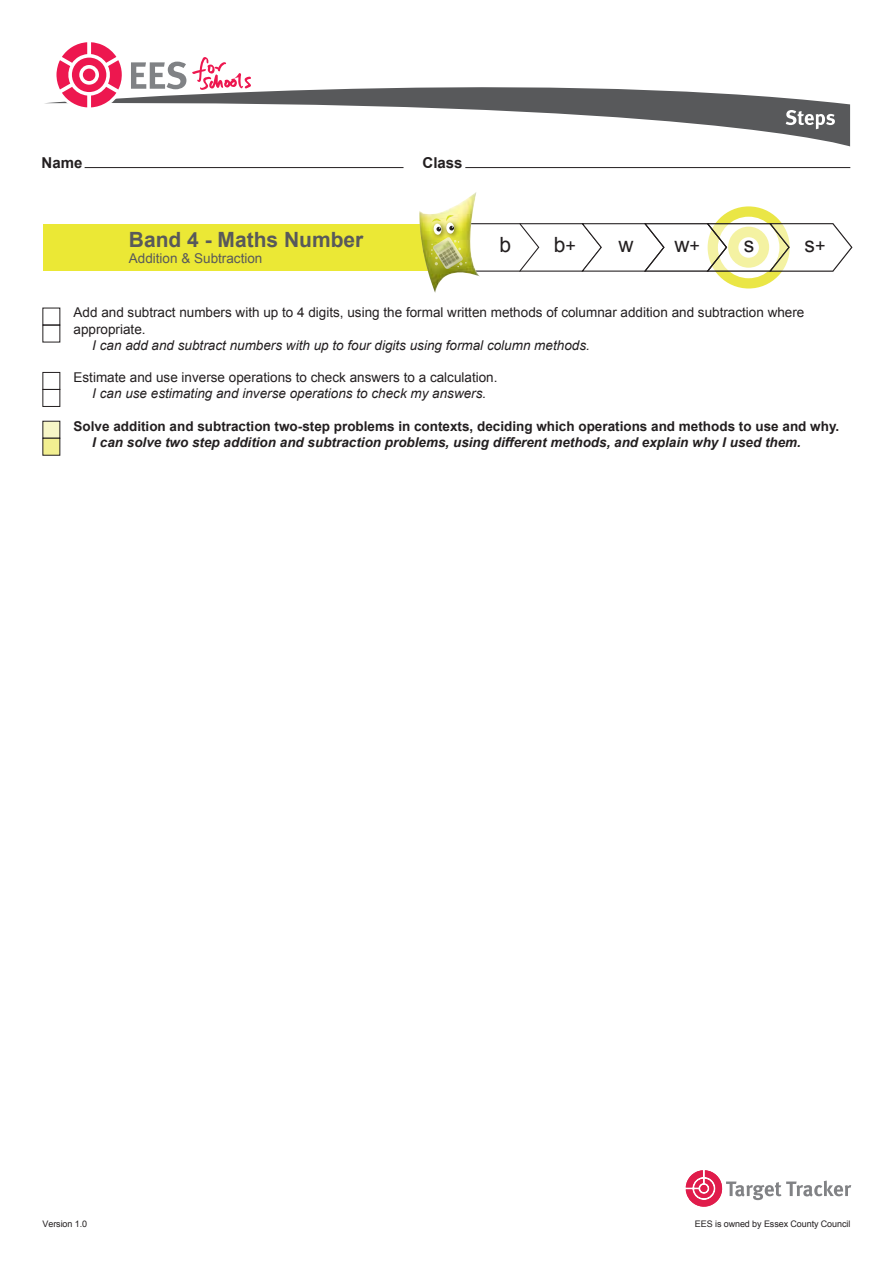
<style>
.page{position:relative;width:893px;height:1263px;background:#fff}
.page>*{position:absolute;margin:0;border:0;box-sizing:border-box;transform-origin:0 0}
.t1{font:700 21px "Arial";color:#58595b}
.t2{font:21px "Arial";color:#231f20}
.t3{font:700 15px "Arial";color:#231f20}
.t4{font:13.5px/16.2px "Arial";color:#231f20}
.t5{font:italic 13.5px "Arial";color:#231f20}
.t6{font:700 13.5px "Arial";color:#231f20}
.t7{font:italic 700 13.5px "Arial";color:#231f20}
.t8{font:13.5px "Arial";color:#58595b}
.t9{font:9px "Arial";letter-spacing:-.01em;color:#231f20}
.s1{font-size:18px}
</style>
<div class="page">
<div style="left:42px;top:325px;width:18px;height:17px;border:1px solid #231f20"></div>
<div style="left:42px;top:421px;width:18px;height:18px;background:#f7f6c7"></div>
<div style="left:42px;top:438px;width:18px;height:18px;background:#f2ef91;border:1px solid #231f20"></div>
<div style="left:42px;top:372px;width:18px;height:18px;border:1px solid #231f20"></div>
<div style="left:42px;top:389px;width:18px;height:18px;border:1px solid #231f20"></div>
<div style="left:43px;top:225px;width:404px;height:46px;background:#ebe835"></div>
<hr style="left:85px;top:167px;width:319px;height:1px;background:#231f20">
<hr style="left:465px;top:167px;width:385px;height:1px;background:#231f20">
<div style="left:708px;top:206px;width:82px;height:82px;background:#eae646;border-radius:50%"></div>
<div style="left:718px;top:217px;width:61px;height:61px;background:#fff;border-radius:50%"></div>
<svg style="left:45px;top:78px;width:805px;height:68px"></svg>
<div style="left:53px;top:38px;width:72px;height:73px;background:#fff;border-radius:50%"></div>
<svg style="left:686px;top:1170px;width:165px;height:37px"></svg>
<div style="left:700px;top:1185px;width:7px;height:7px;background:#e01c4b;border-radius:50%"></div>
<svg style="left:131px;top:62px;width:55px;height:27px"></svg>
<svg style="left:56px;top:42px;width:66px;height:65px"></svg>
<svg style="left:192px;top:57px;width:60px;height:33px"></svg>
<svg style="left:786px;top:110px;width:49px;height:19px"></svg>
<img style="left:419px;top:192px;width:61px;height:101px">
<img style="left:428px;top:218px;width:3px;height:25px">
<svg style="left:431px;top:213px;width:422px;height:60px"></svg>
<p class="t3" style="left:42px;top:152px;width:42px">Name</p>
<p class="t3" style="left:422px;top:152px;width:42px">Class</p>
<h1 class="t1" style="left:129px;top:226px;width:236px">Band 4 - Maths Number</h1>
<p class="t8" style="left:129px;top:249px;width:135px">Addition &amp; Subtraction</p>
<h1 class="t2" style="left:499px;top:231px;width:13px">b</h1>
<h1 class="t2" style="left:554px;top:231px;width:24px">b<span class="s1">+</span></h1>
<h1 class="t2" style="left:618px;top:231px;width:17px">w</h1>
<h1 class="t2" style="left:674px;top:231px;width:27px">w<span class="s1">+</span></h1>
<h1 class="t2" style="left:744px;top:231px;width:12px">s</h1>
<h1 class="t2" style="left:805px;top:231px;width:23px">s<span class="s1">+</span></h1>
<p class="t4" style="left:74px;top:305px;width:732px">Add and subtract numbers with up to 4 digits, using the formal written methods of columnar addition and subtraction where appropriate.</p>
<p class="t5" style="left:92px;top:336px;width:499px">I can add and subtract numbers with up to four digits using formal column methods.</p>
<p class="t4" style="left:74px;top:369px;width:425px">Estimate and use inverse operations to check answers to a calculation.</p>
<p class="t5" style="left:92px;top:385px;width:395px">I can use estimating and inverse operations to check my answers.</p>
<p class="t6" style="left:74px;top:417px;width:767px">Solve addition and subtraction two-step problems in contexts, deciding which operations and methods to use and why.</p>
<p class="t7" style="left:92px;top:433px;width:710px">I can solve two step addition and subtraction problems, using different methods, and explain why I used them.</p>
<p class="t9" style="left:43px;top:1217px;width:46px">Version 1.0</p>
<p class="t9" style="left:695px;top:1217px;width:157px">EES is owned by Essex County Council</p>
</div>
